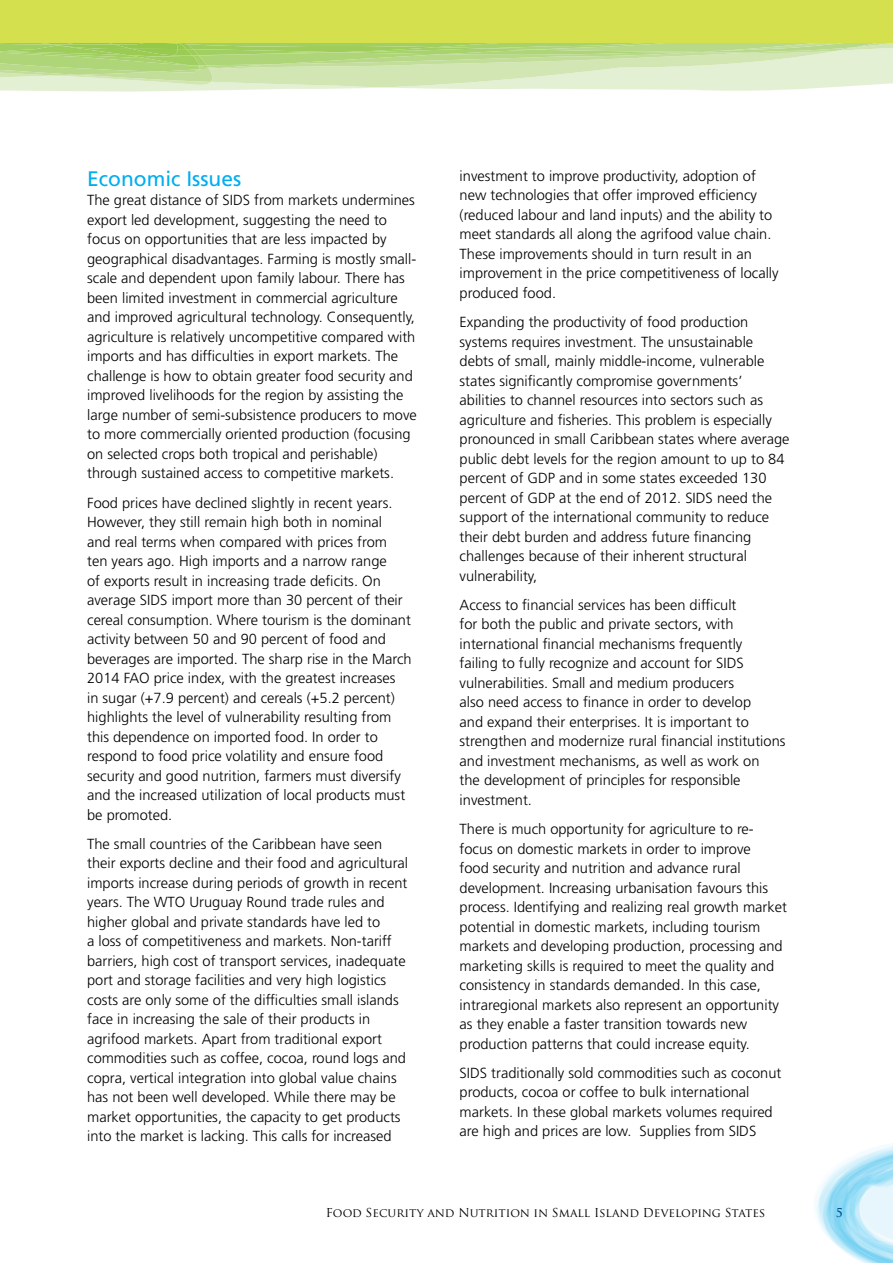
<style>
.page{position:relative;width:893px;height:1263px;background:#fff}
.page>*{position:absolute;margin:0;border:0;box-sizing:border-box;transform-origin:0 0}
.t1{font:21px "Frutiger LT Std";color:#00aeef}
.t2{font:300 14.7px/19.5px "Frutiger LT Std";color:#000}
.t3{font:12px "Trajan Pro";color:#000}
.t4{font:700 12px "Trajan Pro";color:#005897}
</style>
<div class="page">
<svg style="left:814px;top:1143px;width:79px;height:120px"></svg>
<svg style="left:0;top:43px;width:893px;height:49px;background:#cce3aa"></svg>
<div style="left:0;top:0;width:893px;height:43px;background:#d5e04e"></div>
<h1 class="t1" style="left:87px;top:166px;width:156px">Economic Issues</h1>
<p class="t2" style="left:87px;top:191px;width:331px">The great distance of SIDS from markets undermines export led development, suggesting the need to focus on opportunities that are less impacted by geographical disadvantages. Farming is mostly small&shy;scale and dependent upon family labour. There has been limited investment in commercial agriculture and improved agricultural technology. Consequently, agriculture is relatively uncompetitive compared with imports and has difficulties in export markets. The challenge is how to obtain greater food security and improved livelihoods for the region by assisting the large number of semi-subsistence producers to move to more commercially oriented production (focusing on selected crops both tropical and perishable) through sustained access to competitive markets.</p>
<p class="t2" style="left:87px;top:493px;width:326px">Food prices have declined slightly in recent years.<br>However, they still remain high both in nominal<br>and real terms when compared with prices from<br>ten years ago. High imports and a narrow range<br>of exports result in increasing trade deficits. On average SIDS import more than 30 percent of their cereal consumption. Where tourism is the dominant activity between 50 and 90 percent of food and beverages are imported. The sharp rise in the March 2014 FAO price index, with the greatest increases<br>in sugar (+7.9 percent) and cereals (+5.2 percent) highlights the level of vulnerability resulting from this dependence on imported food. In order to respond to food price volatility and ensure food security and good nutrition, farmers must diversify and the increased utilization of local products must be promoted.</p>
<p class="t2" style="left:87px;top:834px;width:322px">The small countries of the Caribbean have seen their exports decline and their food and agricultural imports increase during periods of growth in recent years. The WTO Uruguay Round trade rules and higher global and private standards have led to<br>a loss of competitiveness and markets. Non-tariff barriers, high cost of transport services, inadequate port and storage facilities and very high logistics costs are only some of the difficulties small islands face in increasing the sale of their products in agrifood markets. Apart from traditional export commodities such as coffee, cocoa, round logs and copra, vertical integration into global value chains has not been well developed. While there may be market opportunities, the capacity to get products into the market is lacking. This calls for increased</p>
<p class="t2" style="left:460px;top:166px;width:321px">investment to improve productivity, adoption of new technologies that offer improved efficiency (reduced labour and land inputs) and the ability to meet standards all along the agrifood value chain.<br>These improvements should in turn result in an improvement in the price competitiveness of locally produced food.</p>
<p class="t2" style="left:460px;top:312px;width:331px">Expanding the productivity of food production systems requires investment. The unsustainable debts of small, mainly middle-income, vulnerable states significantly compromise governments’ abilities to channel resources into sectors such as agriculture and fisheries. This problem is especially pronounced in small Caribbean states where average public debt levels for the region amount to up to 84 percent of GDP and in some states exceeded 130 percent of GDP at the end of 2012. SIDS need the support of the international community to reduce their debt burden and address future financing challenges because of their inherent structural vulnerability,</p>
<p class="t2" style="left:460px;top:595px;width:327px">Access to financial services has been difficult<br>for both the public and private sectors, with international financial mechanisms frequently<br>failing to fully recognize and account for SIDS vulnerabilities. Small and medium producers<br>also need access to finance in order to develop<br>and expand their enterprises. It is important to strengthen and modernize rural financial institutions and investment mechanisms, as well as work on<br>the development of principles for responsible investment.</p>
<p class="t2" style="left:460px;top:819px;width:329px">There is much opportunity for agriculture to re&shy;focus on domestic markets in order to improve<br>food security and nutrition and advance rural development. Increasing urbanisation favours this process. Identifying and realizing real growth market potential in domestic markets, including tourism markets and developing production, processing and marketing skills is required to meet the quality and consistency in standards demanded. In this case, intraregional markets also represent an opportunity as they enable a faster transition towards new production patterns that could increase equity.</p>
<p class="t2" style="left:460px;top:1063px;width:323px">SIDS traditionally sold commodities such as coconut products, cocoa or coffee to bulk international markets. In these global markets volumes required are high and prices are low. Supplies from SIDS</p>
<p class="t3" style="left:326px;top:1205px;width:441px">Food Security and Nutrition in Small Island Developing States</p>
<p class="t4" style="left:836px;top:1205px;width:9px">5</p>
</div>
